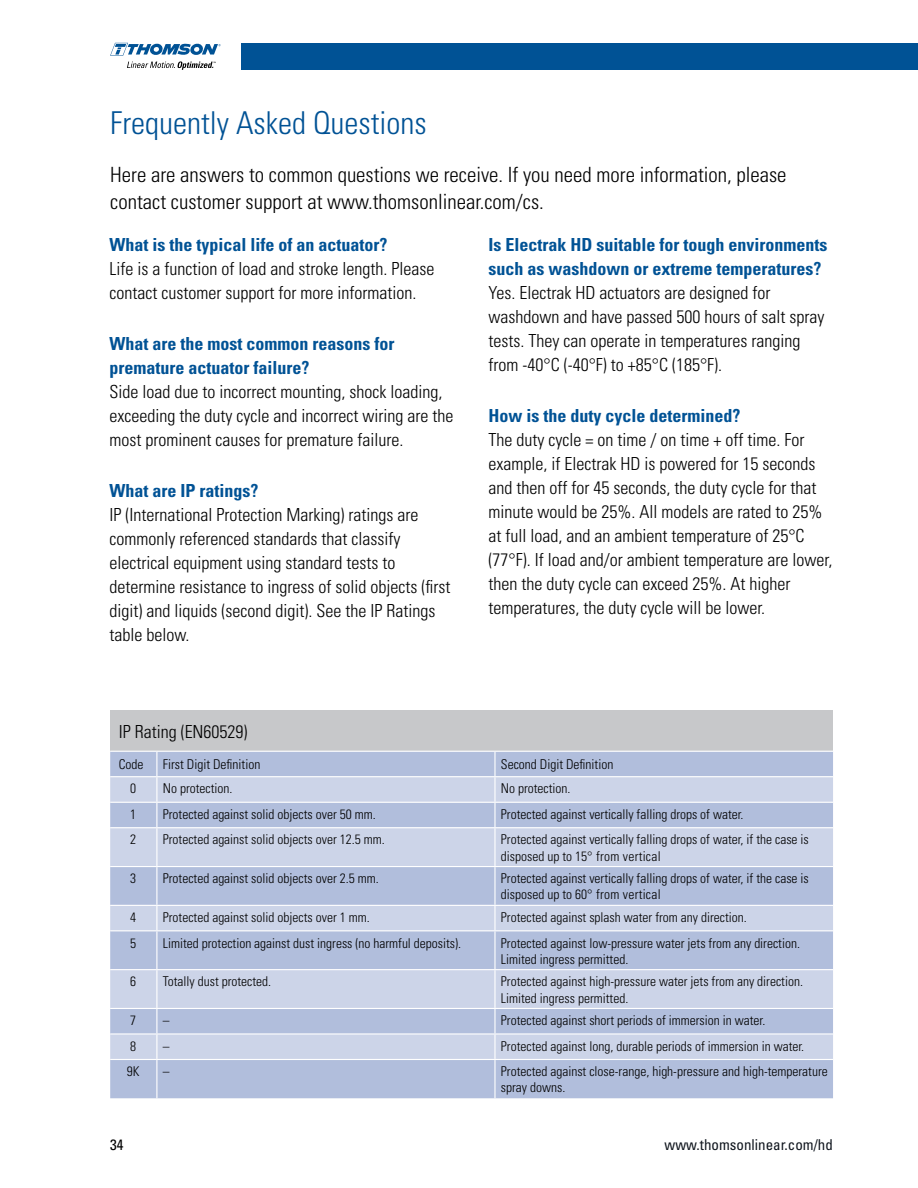
<style>
.page{position:relative;width:918px;height:1188px;background:#fff}
.page>*{position:absolute;margin:0;border:0;box-sizing:border-box;transform-origin:0 0}
.t1{font:300 condensed 31.5px "Univers";color:#005295}
.t2{font:300 condensed 21px/27px "Univers";color:#000}
.t3{font:300 condensed 18px/24px "Univers";color:#000}
.t4{font:700 condensed 18px/24px "Univers LT Std";color:#005295}
.t5{font:condensed 15px "Univers LT Std";color:#0f151d}
.t6{font:condensed 15px "Univers LT Std";color:#000}
.t7{font:300 condensed 13.5px/16.2px "Univers";color:#000}
</style>
<div class="page">
<div style="left:242px;top:43px;width:676px;height:27px;background:#005295"></div>
<svg style="left:110px;top:43px;width:111px;height:27px"></svg>
<div style="left:110px;top:711px;width:723px;height:40px;background:#c7c8ca"></div>
<div style="left:110px;top:752px;width:723px;height:346px;background:#b1bedc"></div>
<svg style="left:110px;top:777px;width:723px;height:282px;background:#c0cae2"></svg>
<hr style="left:494px;top:752px;width:2px;height:24px;background:#fff">
<hr style="left:110px;top:776px;width:47px;height:1px;background:#fff">
<hr style="left:157px;top:776px;width:338px;height:1px;background:#fff">
<hr style="left:495px;top:776px;width:338px;height:1px;background:#fff">
<hr style="left:494px;top:777px;width:2px;height:25px;background:#fff">
<hr style="left:110px;top:802px;width:47px;height:1px;background:#fff">
<hr style="left:157px;top:802px;width:338px;height:1px;background:#fff">
<svg style="left:156px;top:752px;width:1px;height:75px"></svg>
<hr style="left:495px;top:802px;width:338px;height:1px;background:#fff">
<hr style="left:494px;top:803px;width:2px;height:24px;background:#fff">
<hr style="left:110px;top:827px;width:47px;height:1px;background:#fff">
<hr style="left:157px;top:827px;width:338px;height:1px;background:#fff">
<hr style="left:156px;top:828px;width:1px;height:38px;background:#fff">
<hr style="left:495px;top:827px;width:338px;height:1px;background:#fff">
<hr style="left:494px;top:828px;width:2px;height:38px;background:#fff">
<hr style="left:110px;top:866px;width:47px;height:1px;background:#fff">
<hr style="left:157px;top:866px;width:338px;height:1px;background:#fff">
<hr style="left:156px;top:867px;width:1px;height:38px;background:#fff">
<hr style="left:495px;top:866px;width:338px;height:1px;background:#fff">
<hr style="left:494px;top:867px;width:2px;height:38px;background:#fff">
<hr style="left:110px;top:905px;width:47px;height:1px;background:#fff">
<hr style="left:157px;top:905px;width:338px;height:1px;background:#fff">
<svg style="left:156px;top:906px;width:1px;height:24px"></svg>
<hr style="left:495px;top:905px;width:338px;height:1px;background:#fff">
<hr style="left:494px;top:906px;width:2px;height:24px;background:#fff">
<hr style="left:110px;top:930px;width:47px;height:1px;background:#fff">
<hr style="left:157px;top:930px;width:338px;height:1px;background:#fff">
<hr style="left:156px;top:931px;width:1px;height:38px;background:#fff">
<hr style="left:495px;top:930px;width:338px;height:1px;background:#fff">
<hr style="left:494px;top:931px;width:2px;height:38px;background:#fff">
<hr style="left:110px;top:969px;width:47px;height:1px;background:#fff">
<hr style="left:157px;top:969px;width:338px;height:1px;background:#fff">
<hr style="left:156px;top:970px;width:1px;height:38px;background:#fff">
<hr style="left:495px;top:969px;width:338px;height:1px;background:#fff">
<hr style="left:494px;top:970px;width:2px;height:38px;background:#fff">
<hr style="left:110px;top:1008px;width:47px;height:1px;background:#fff">
<hr style="left:157px;top:1008px;width:338px;height:1px;background:#fff">
<hr style="left:495px;top:1008px;width:338px;height:1px;background:#fff">
<hr style="left:494px;top:1009px;width:2px;height:24px;background:#fff">
<hr style="left:110px;top:1033px;width:47px;height:2px;background:#fff">
<hr style="left:157px;top:1033px;width:338px;height:2px;background:#fff">
<svg style="left:156px;top:1009px;width:1px;height:50px"></svg>
<hr style="left:495px;top:1033px;width:338px;height:2px;background:#fff">
<hr style="left:494px;top:1035px;width:2px;height:24px;background:#fff">
<hr style="left:110px;top:1059px;width:47px;height:1px;background:#fff">
<hr style="left:157px;top:1059px;width:338px;height:1px;background:#fff">
<hr style="left:156px;top:1060px;width:1px;height:38px;background:#fff">
<hr style="left:495px;top:1059px;width:338px;height:1px;background:#fff">
<hr style="left:494px;top:1060px;width:2px;height:38px;background:#fff">
<h1 class="t1" style="left:110px;top:104px;width:318px">Frequently Asked Questions</h1>
<p class="t2" style="left:110px;top:161px;width:678px">Here are answers to common questions we receive. If you need more information, please contact customer support at www.thomsonlinear.com/cs.</p>
<p class="t4" style="left:110px;top:232px;width:279px">What is the typical life of an actuator?</p>
<p class="t3" style="left:110px;top:256px;width:326px">Life is a function of load and stroke length. Please contact customer support for more information.</p>
<p class="t4" style="left:110px;top:331px;width:286px">What are the most common reasons for premature actuator failure?</p>
<p class="t3" style="left:110px;top:379px;width:345px">Side load due to incorrect mounting, shock loading, exceeding the duty cycle and incorrect wiring are the most prominent causes for premature failure.</p>
<p class="t4" style="left:110px;top:478px;width:150px">What are IP ratings?</p>
<p class="t3" style="left:110px;top:502px;width:342px">IP (International Protection Marking) ratings are commonly referenced standards that classify electrical equipment using standard tests to determine resistance to ingress of solid objects (first digit) and liquids (second digit). See the IP Ratings table below.</p>
<p class="t4" style="left:489px;top:232px;width:340px">Is Electrak HD suitable for tough environments such as washdown or extreme temperatures?</p>
<p class="t3" style="left:489px;top:280px;width:337px">Yes. Electrak HD actuators are designed for washdown and have passed 500 hours of salt spray tests. They can operate in temperatures ranging from -40°C (-40°F) to +85°C (185°F).</p>
<p class="t4" style="left:489px;top:403px;width:253px">How is the duty cycle determined?</p>
<p class="t3" style="left:489px;top:427px;width:345px">The duty cycle = on time / on time + off time. For example, if Electrak HD is powered for 15 seconds and then off for 45 seconds, the duty cycle for that minute would be 25%. All models are rated to 25% at full load, and an ambient temperature of 25°C (77°F). If load and/or ambient temperature are lower, then the duty cycle can exceed 25%. At higher temperatures, the duty cycle will be lower.</p>
<p class="t3" style="left:119px;top:720px;width:130px">IP Rating (EN60529)</p>
<p class="t7" style="left:119px;top:756px;width:26px">Code</p>
<p class="t7" style="left:163px;top:756px;width:99px">First Digit Definition</p>
<p class="t7" style="left:501px;top:756px;width:114px">Second Digit Definition</p>
<p class="t7" style="left:130px;top:781px;width:7px">0</p>
<p class="t7" style="left:163px;top:781px;width:71px">No protection.</p>
<p class="t7" style="left:501px;top:781px;width:71px">No protection.</p>
<p class="t7" style="left:130px;top:806px;width:7px">1</p>
<p class="t7" style="left:163px;top:806px;width:214px">Protected against solid objects over 50 mm.</p>
<p class="t7" style="left:501px;top:806px;width:244px">Protected against vertically falling drops of water.</p>
<p class="t7" style="left:130px;top:832px;width:7px">2</p>
<p class="t7" style="left:163px;top:832px;width:223px">Protected against solid objects over 12.5 mm.</p>
<p class="t7" style="left:501px;top:832px;width:309px">Protected against vertically falling drops of water, if the case is disposed up to 15° from vertical</p>
<p class="t7" style="left:130px;top:870px;width:7px">3</p>
<p class="t7" style="left:163px;top:870px;width:217px">Protected against solid objects over 2.5 mm.</p>
<p class="t7" style="left:501px;top:870px;width:309px">Protected against vertically falling drops of water, if the case is disposed up to 60° from vertical</p>
<p class="t7" style="left:130px;top:909px;width:7px">4</p>
<p class="t7" style="left:163px;top:909px;width:208px">Protected against solid objects over 1 mm.</p>
<p class="t7" style="left:501px;top:909px;width:247px">Protected against splash water from any direction.</p>
<p class="t7" style="left:130px;top:935px;width:7px">5</p>
<p class="t7" style="left:163px;top:935px;width:300px">Limited protection against dust ingress (no harmful deposits).</p>
<p class="t7" style="left:501px;top:935px;width:301px">Protected against low-pressure water jets from any direction.<br>Limited ingress permitted.</p>
<p class="t7" style="left:130px;top:973px;width:7px">6</p>
<p class="t7" style="left:163px;top:973px;width:110px">Totally dust protected.</p>
<p class="t7" style="left:501px;top:973px;width:304px">Protected against high-pressure water jets from any direction.<br>Limited ingress permitted.</p>
<p class="t7" style="left:130px;top:1012px;width:7px">7</p>
<p class="t7" style="left:163px;top:1012px;width:8px">–</p>
<p class="t7" style="left:501px;top:1012px;width:266px">Protected against short periods of immersion in water.</p>
<p class="t7" style="left:130px;top:1038px;width:7px">8</p>
<p class="t7" style="left:163px;top:1038px;width:8px">–</p>
<p class="t7" style="left:501px;top:1038px;width:305px">Protected against long, durable periods of immersion in water.</p>
<p class="t7" style="left:127px;top:1063px;width:14px">9K</p>
<p class="t7" style="left:163px;top:1063px;width:8px">–</p>
<p class="t7" style="left:501px;top:1063px;width:328px">Protected against close-range, high-pressure and high-temperature spray downs.</p>
<p class="t6" style="left:110px;top:1135px;width:15px">34</p>
<p class="t5" style="left:665px;top:1135px;width:170px">www.thomsonlinear.com/hd</p>
</div>
